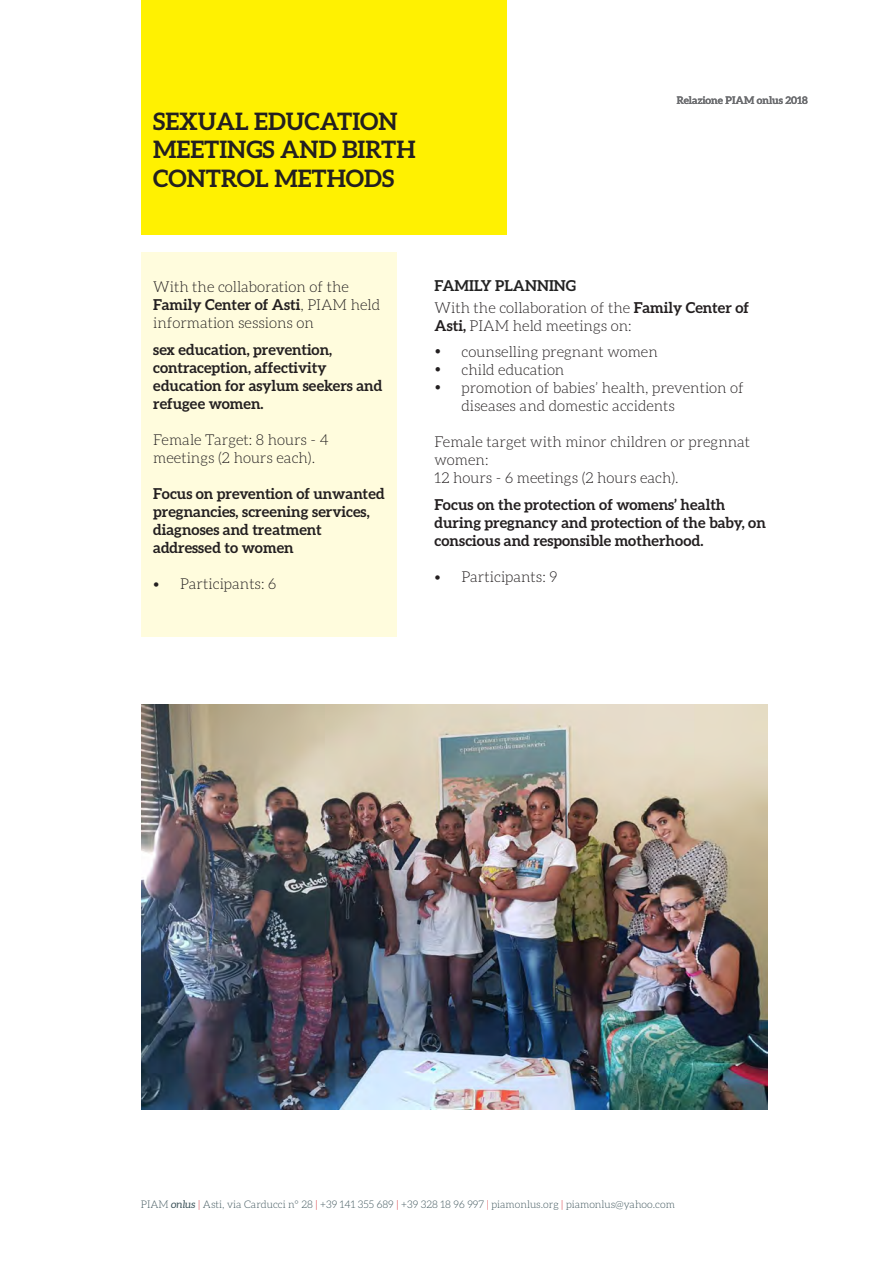
<style>
.page{position:relative;width:893px;height:1263px;background:#fff}
.page>*{position:absolute;margin:0;border:0;box-sizing:border-box;transform-origin:0 0}
.t1{font:700 24px/28.5px "Aleo";color:#231f20}
.Predefinito{font:300 15px/18px "Aleo";color:#231f20}
.Predefinito-2{font:700 15px/18px "Aleo";color:#231f20}
.t2{font:700 15px "Aleo";color:#222}
.t3{font:300 10.5px "Aleo";color:#3f555c}
.t4{font:700 10.5px "Aleo";color:#6c6d70}
.s1{font-weight:700}
.s2{font-weight:400;font-style:italic}
.s3{color:#d1232a}
</style>
<div class="page">
<div style="left:141px;top:0;width:365px;height:234px;background:#fff101"></div>
<div style="left:141px;top:252px;width:256px;height:384px;background:#fffcdd"></div>
<img style="left:142px;top:705px;width:625px;height:405px">
<p class="t1" style="left:153px;top:107px;width:264px">SEXUAL EDUCATION<br>MEETINGS AND BIRTH<br>CONTROL METHODS</p>
<p class="t4" style="left:677px;top:94px;width:133px">Relazione PIAM onlus 2018</p>
<p class="Predefinito" style="left:153px;top:278px;width:228px">With the collaboration of the<br><span class="s1">Family Center of Asti</span>, PIAM held information sessions on</p>
<p class="Predefinito-2" style="left:153px;top:340px;width:231px">sex education, prevention, contraception, affectivity education for asylum seekers and refugee women.</p>
<p class="Predefinito" style="left:153px;top:430px;width:177px">Female Target: 8 hours - 4 meetings (2 hours each).</p>
<p class="Predefinito-2" style="left:153px;top:484px;width:233px">Focus on prevention of unwanted pregnancies, screening services, diagnoses and treatment addressed to women</p>
<p class="Predefinito" style="left:153px;top:574px;width:124px">• Participants: 6</p>
<p class="t2" style="left:435px;top:277px;width:143px">FAMILY PLANNING</p>
<p class="Predefinito" style="left:435px;top:299px;width:316px">With the collaboration of the <span class="s1">Family Center of<br>Asti,</span> PIAM held meetings on:</p>
<p class="Predefinito" style="left:435px;top:343px;width:225px">• counselling pregnant women</p>
<p class="Predefinito" style="left:435px;top:361px;width:131px">• child education</p>
<p class="Predefinito" style="left:462px;top:379px;width:284px;text-indent:-27px">• promotion of babies’ health, prevention of diseases and domestic accidents</p>
<p class="Predefinito" style="left:435px;top:433px;width:317px">Female target with minor children or pregnnat women:</p>
<p class="Predefinito" style="left:435px;top:469px;width:246px">12 hours - 6 meetings (2 hours each).</p>
<p class="Predefinito-2" style="left:435px;top:495px;width:333px">Focus on the protection of womens’ health during pregnancy and protection of the baby, on conscious and responsible motherhood.</p>
<p class="Predefinito" style="left:435px;top:568px;width:124px">• Participants: 9</p>
<p class="t3" style="left:141px;top:1198px;width:535px">PIAM <span class="s2">onlus</span> <span class="s3">|</span> Asti, via Carducci n° 28 <span class="s3">|</span> +39 141 355 689 <span class="s3">|</span> +39 328 18 96 997 <span class="s3">|</span> piamonlus.org <span class="s3">|</span> piamonlus@yahoo.com</p>
</div>
